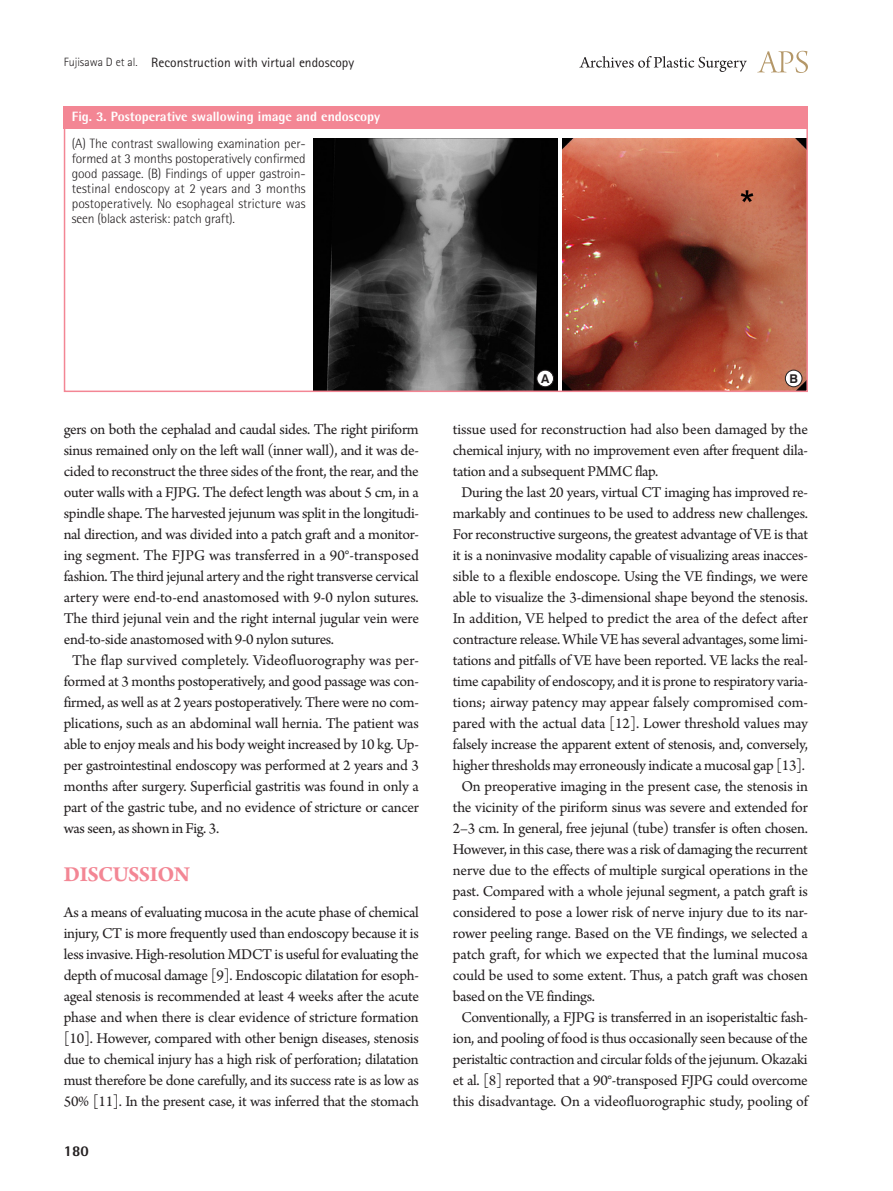
<style>
.page{position:relative;width:893px;height:1191px;background:#fff}
.page>*{position:absolute;margin:0;border:0;box-sizing:border-box;transform-origin:0 0}
.대제목{font:700 22.5px "Arno Pro";letter-spacing:-.02em;color:#f38694}
.본문{font:15.75px/21px "Arno Pro";letter-spacing:-.02em;color:#231f20;text-align:justify}
.본문_0{font:15.75px/21px "Arno Pro";letter-spacing:-.02em;color:#231f20;text-align:justify}
.t1{font:800 15px "Rotis Semi Sans Std";color:#231f20}
.그림설명{font:300 13.5px/15px "Rotis Semi Sans Std";letter-spacing:-.01em;color:#231f20;text-align:justify}
.하시라_제목{font:13.5px "Rotis Sans Serif Std";color:#231f20}
.표그림제목{font:800 13.5px "Rotis Semi Sans Std";color:#fff}
.t2{font:700 12.15px "Swiss 721 BT";color:#231f20}
.s1{font-weight:300;font-size:12px}
</style>
<div class="page">
<svg style="left:757px;top:51px;width:51px;height:22px"></svg>
<svg style="left:579px;top:56px;width:168px;height:16px"></svg>
<div style="left:64px;top:106px;width:744px;height:23px;background:#f38694"></div>
<img style="left:314px;top:138px;width:244px;height:251px">
<img style="left:562px;top:138px;width:243px;height:251px">
<div style="left:537px;top:370px;width:16px;height:17px;background:#fff;border-radius:50%"></div>
<div style="left:537px;top:370px;width:17px;height:17px;border:1px solid #231f20;border-radius:50%"></div>
<div style="left:785px;top:370px;width:17px;height:17px;background:#fff;border-radius:50%"></div>
<div style="left:785px;top:370px;width:17px;height:17px;border:1px solid #231f20;border-radius:50%"></div>
<div style="left:64px;top:106px;width:744px;height:286px;border:2px solid #f38694"></div>
<p class="하시라_제목" style="left:64px;top:54px;width:292px"><span class="s1">Fujisawa D et al.</span> Reconstruction with virtual endoscopy</p>
<p class="표그림제목" style="left:72px;top:108px;width:310px">Fig. 3. Postoperative swallowing image and endoscopy</p>
<p class="그림설명" style="left:72px;top:136px;width:235px">(A) The contrast swallowing examination per&shy;formed at 3 months postoperatively confirmed good passage. (B) Findings of upper gastroin&shy;testinal endoscopy at 2 years and 3 months postoperatively. No esophageal stricture was seen (black asterisk: patch graft).</p>
<p class="본문" style="left:64px;top:420px;width:357px">gers on both the cephalad and caudal sides. The right piriform sinus remained only on the left wall (inner wall), and it was de&shy;cided to reconstruct the three sides of the front, the rear, and the outer walls with a FJPG. The defect length was about 5 cm, in a spindle shape. The harvested jejunum was split in the longitudi&shy;nal direction, and was divided into a patch graft and a monitor&shy;ing segment. The FJPG was transferred in a 90°-transposed fashion. The third jejunal artery and the right transverse cervical artery were end-to-end anastomosed with 9-0 nylon sutures.<br>The third jejunal vein and the right internal jugular vein were end-to-side anastomosed with 9-0 nylon sutures.</p>
<p class="본문" style="left:64px;top:651px;width:357px;text-indent:9px">The flap survived completely. Videofluorography was per&shy;formed at 3 months postoperatively, and good passage was con&shy;firmed, as well as at 2 years postoperatively. There were no com&shy;plications, such as an abdominal wall hernia. The patient was able to enjoy meals and his body weight increased by 10 kg. Up&shy;per gastrointestinal endoscopy was performed at 2 years and 3 months after surgery. Superficial gastritis was found in only a part of the gastric tube, and no evidence of stricture or cancer was seen, as shown in Fig. 3.</p>
<p class="대제목" style="left:64px;top:861px;width:128px">DISCUSSION</p>
<p class="본문_0" style="left:64px;top:903px;width:357px">As a means of evaluating mucosa in the acute phase of chemical injury, CT is more frequently used than endoscopy because it is less invasive. High-resolution MDCT is useful for evaluating the depth of mucosal damage [9]. Endoscopic dilatation for esoph&shy;ageal stenosis is recommended at least 4 weeks after the acute phase and when there is clear evidence of stricture formation [10]. However, compared with other benign diseases, stenosis due to chemical injury has a high risk of perforation; dilatation must therefore be done carefully, and its success rate is as low as 50% [11]. In the present case, it was inferred that the stomach</p>
<p class="t1" style="left:64px;top:1141px;width:27px">180</p>
<p class="t2" style="left:541px;top:371px;width:10px">A</p>
<p class="t2" style="left:789px;top:371px;width:10px">B</p>
<p class="본문_0" style="left:453px;top:420px;width:357px">tissue used for reconstruction had also been damaged by the chemical injury, with no improvement even after frequent dila&shy;tation and a subsequent PMMC flap.</p>
<p class="본문" style="left:453px;top:483px;width:357px;text-align:center">During the last 20 years, virtual CT imaging has improved re&shy;markably and continues to be used to address new challenges.<br>For reconstructive surgeons, the greatest advantage of VE is that it is a noninvasive modality capable of visualizing areas inacces&shy;sible to a flexible endoscope. Using the VE findings, we were able to visualize the 3-dimensional shape beyond the stenosis.<br>In addition, VE helped to predict the area of the defect after contracture release. While VE has several advantages, some limi&shy;tations and pitfalls of VE have been reported. VE lacks the real&shy;time capability of endoscopy, and it is prone to respiratory varia&shy;tions; airway patency may appear falsely compromised com&shy;pared with the actual data [12]. Lower threshold values may falsely increase the apparent extent of stenosis, and, conversely, higher thresholds may erroneously indicate a mucosal gap [13].</p>
<p class="본문" style="left:453px;top:777px;width:357px;text-indent:9px">On preoperative imaging in the present case, the stenosis in the vicinity of the piriform sinus was severe and extended for 2–3 cm. In general, free jejunal (tube) transfer is often chosen.<br>However, in this case, there was a risk of damaging the recurrent nerve due to the effects of multiple surgical operations in the past. Compared with a whole jejunal segment, a patch graft is considered to pose a lower risk of nerve injury due to its nar&shy;rower peeling range. Based on the VE findings, we selected a patch graft, for which we expected that the luminal mucosa could be used to some extent. Thus, a patch graft was chosen based on the VE findings.</p>
<p class="본문" style="left:453px;top:1008px;width:357px;text-align:center">Conventionally, a FJPG is transferred in an isoperistaltic fash&shy;ion, and pooling of food is thus occasionally seen because of the peristaltic contraction and circular folds of the jejunum. Okazaki et al. [8] reported that a 90°-transposed FJPG could overcome this disadvantage. On a videofluorographic study, pooling of</p>
</div>
